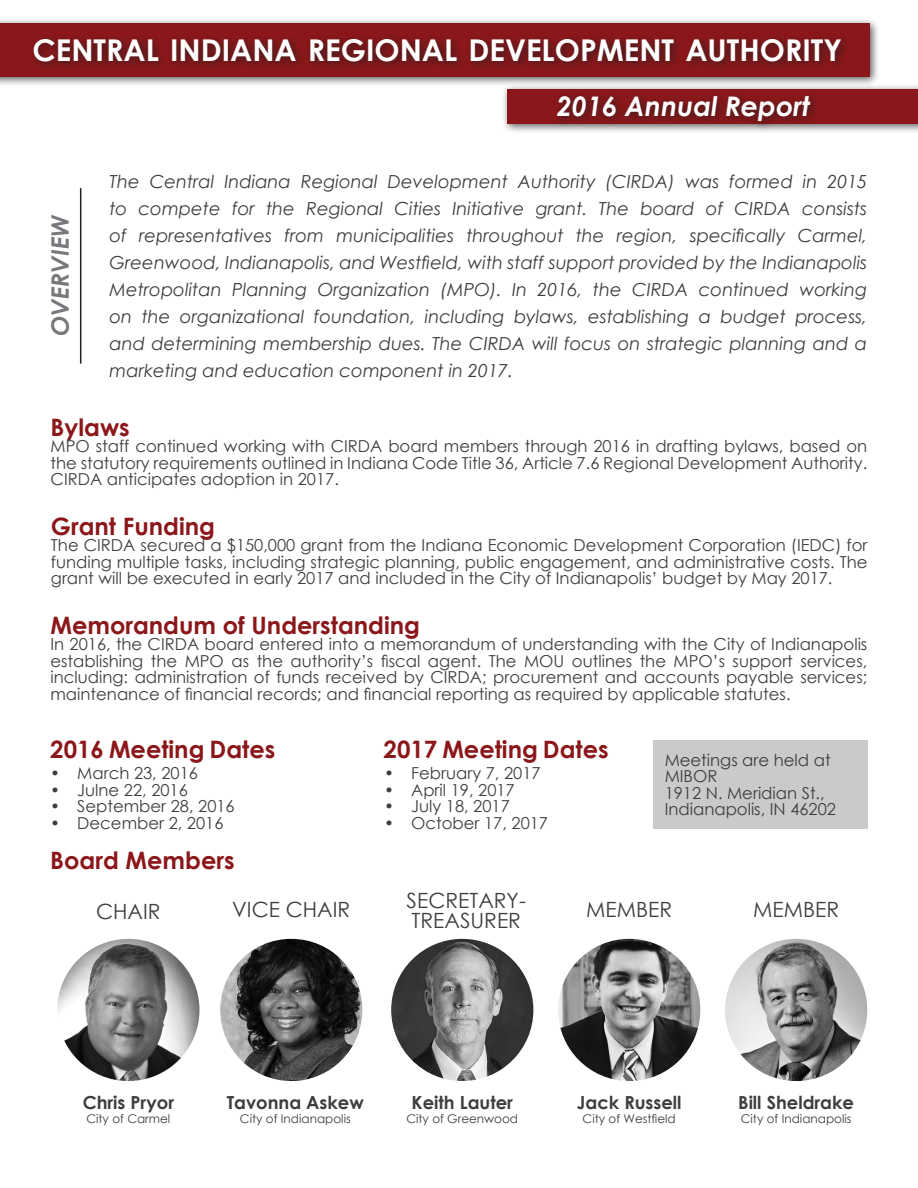
<style>
.page{position:relative;width:918px;height:1188px;background:#fff}
.page>*{position:absolute;margin:0;border:0;box-sizing:border-box;transform-origin:0 0}
.t1{font:700 30px "Century Gothic";color:#fff}
.t2{font:italic 700 27px "Century Gothic";color:#fff}
.t3{font:700 24px "Century Gothic";color:#8b171a}
.t4{font:italic 700 24px "Century Gothic";color:#76787b}
.t5{font:21px/19.5px "Century Gothic";color:#3e3e3f}
.t6{font:italic 18px/27px "Century Gothic";color:#3e3e3f;text-align:justify}
.t7{font:700 18px "Century Gothic";color:#3e3e3f}
.t8{font:16.5px/16.5px "Century Gothic";color:#3e3e3f;text-align:justify}
.t9{font:12px "Century Gothic";color:#3e3e3f}
</style>
<div class="page">
<div style="left:501px;top:83px;width:417px;height:51px;background:#231f20;opacity:.75"></div>
<div style="left:508px;top:89px;width:410px;height:35px;background:#8b171a"></div>
<div style="left:552px;top:90px;width:268px;height:41px;background:#231f20;opacity:.75"></div>
<hr style="left:80px;top:188px;width:1px;height:176px;background:#231f20">
<img style="left:391px;top:939px;width:142px;height:142px;border-radius:71px">
<img style="left:57px;top:939px;width:142px;height:142px;border-radius:71px">
<img style="left:220px;top:939px;width:142px;height:142px;border-radius:71px">
<img style="left:558px;top:939px;width:142px;height:142px;border-radius:71px">
<img style="left:725px;top:939px;width:142px;height:142px;border-radius:71px">
<div style="left:0;top:17px;width:880px;height:70px;background:#231f20;opacity:.75"></div>
<div style="left:0;top:23px;width:869px;height:54px;background:#8b171a"></div>
<div style="left:28px;top:33px;width:823px;height:39px;background:#231f20;opacity:.75"></div>
<div style="left:653px;top:740px;width:214px;height:89px;background:#cbcac9"></div>
<p class="t1" style="left:32px;top:28px;width:811px">CENTRAL INDIANA REGIONAL DEVELOPMENT AUTHORITY</p>
<p class="t4" style="left:42px;top:336px;width:123px;rotate:-90deg">OVERVIEW</p>
<p class="t2" style="left:557px;top:86px;width:255px">2016 Annual Report</p>
<p class="t6" style="left:109px;top:168px;width:759px">The Central Indiana Regional Development Authority (CIRDA) was formed in 2015 to compete for the Regional Cities Initiative grant. The board of CIRDA consists of representatives from municipalities throughout the region, specifically Carmel, Greenwood, Indianapolis, and Westfield, with staff support provided by the Indianapolis Metropolitan Planning Organization (MPO). In 2016, the CIRDA continued working on the organizational foundation, including bylaws, establishing a budget process, and determining membership dues. The CIRDA will focus on strategic planning and a marketing and education component in 2017.</p>
<p class="t3" style="left:51px;top:409px;width:81px">Bylaws</p>
<p class="t8" style="left:51px;top:438px;width:818px">MPO staff continued working with CIRDA board members through 2016 in drafting bylaws, based on the statutory requirements outlined in Indiana Code Title 36, Article 7.6 Regional Development Authority.<br>CIRDA anticipates adoption in 2017.</p>
<p class="t3" style="left:51px;top:508px;width:166px">Grant Funding</p>
<p class="t8" style="left:51px;top:537px;width:818px">The CIRDA secured a $150,000 grant from the Indiana Economic Development Corporation (IEDC) for funding multiple tasks, including strategic planning, public engagement, and administrative costs. The grant will be executed in early 2017 and included in the City of Indianapolis’ budget by May 2017.</p>
<p class="t3" style="left:51px;top:607px;width:371px">Memorandum of Understanding</p>
<p class="t8" style="left:51px;top:636px;width:818px">In 2016, the CIRDA board entered into a memorandum of understanding with the City of Indianapolis establishing the MPO as the authority’s fiscal agent. The MOU outlines the MPO’s support services, including: administration of funds received by CIRDA; procurement and accounts payable services; maintenance of financial records; and financial reporting as required by applicable statutes.</p>
<p class="t3" style="left:50px;top:731px;width:226px">2016 Meeting Dates</p>
<p class="t8" style="left:50px;top:765px;width:149px">• March 23, 2016</p>
<p class="t8" style="left:50px;top:781px;width:139px">• Julne 22, 2016</p>
<p class="t8" style="left:50px;top:798px;width:186px">• September 28, 2016</p>
<p class="t8" style="left:50px;top:814px;width:175px">• December 2, 2016</p>
<p class="t3" style="left:50px;top:842px;width:186px">Board Members</p>
<p class="t3" style="left:384px;top:731px;width:226px">2017 Meeting Dates</p>
<p class="t8" style="left:384px;top:765px;width:158px">• February 7, 2017</p>
<p class="t8" style="left:384px;top:781px;width:132px">• April 19, 2017</p>
<p class="t8" style="left:384px;top:798px;width:127px">• July 18, 2017</p>
<p class="t8" style="left:384px;top:814px;width:165px">• October 17, 2017</p>
<p class="t8" style="left:665px;top:751px;width:168px">Meetings are held at<br>MIBOR</p>
<p class="t8" style="left:665px;top:784px;width:173px">1912 N. Meridian St.,<br>Indianapolis, IN 46202</p>
<p class="t5" style="left:96px;top:901px;width:66px">CHAIR</p>
<p class="t5" style="left:232px;top:899px;width:120px">VICE CHAIR</p>
<p class="t5" style="left:407px;top:891px;width:121px">SECRETARY-<br>TREASURER</p>
<p class="t5" style="left:586px;top:899px;width:87px">MEMBER</p>
<p class="t5" style="left:753px;top:899px;width:87px">MEMBER</p>
<p class="t7" style="left:83px;top:1089px;width:93px">Chris Pryor</p>
<p class="t9" style="left:86px;top:1111px;width:85px">City of Carmel</p>
<p class="t7" style="left:227px;top:1089px;width:139px">Tavonna Askew</p>
<p class="t9" style="left:240px;top:1111px;width:112px">City of Indianapolis</p>
<p class="t7" style="left:412px;top:1089px;width:103px">Keith Lauter</p>
<p class="t9" style="left:406px;top:1111px;width:113px">City of Greenwood</p>
<p class="t7" style="left:577px;top:1089px;width:106px">Jack Russell</p>
<p class="t9" style="left:583px;top:1111px;width:95px">City of Westfield</p>
<p class="t7" style="left:738px;top:1089px;width:117px">Bill Sheldrake</p>
<p class="t9" style="left:741px;top:1111px;width:112px">City of Indianapolis</p>
</div>
